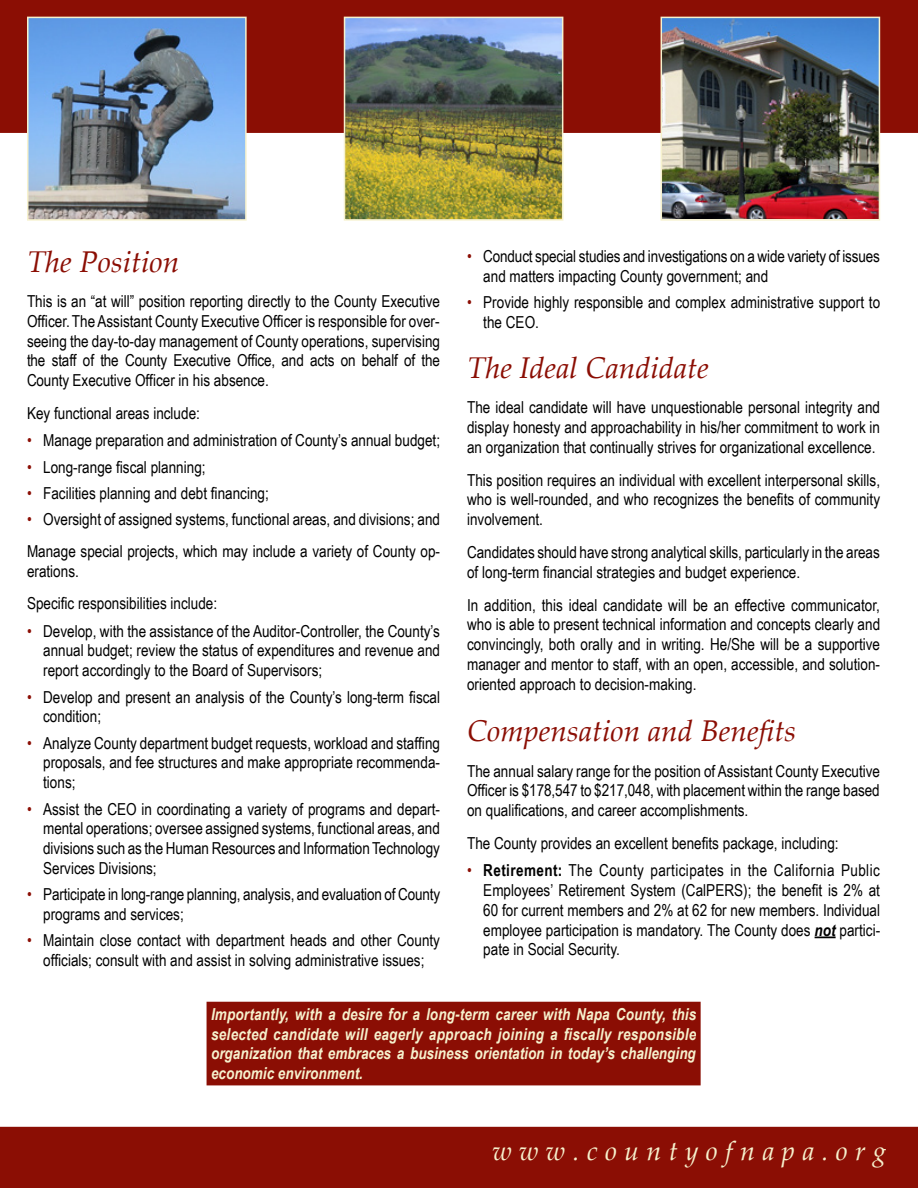
<style>
.page{position:relative;width:918px;height:1188px;background:#fff}
.page>*{position:absolute;margin:0;border:0;box-sizing:border-box;transform-origin:0 0}
.t1{font:italic 30px "Palatino Linotype";color:#8b0e04}
.t2{font:italic 27px "Palatino Linotype";letter-spacing:.27em;color:#f6f1cd}
.t3{font:16.5px/19.8px "Arial Narrow";color:#000;text-align:justify}
.t4{font:italic 700 16.5px/19.8px "Arial Narrow";color:#f6f1cd;text-align:justify}
.s1{color:#8b0e04}
.s2{font-weight:700}
.s3{font-weight:700;font-style:italic}
</style>
<div class="page">
<svg style="left:815px;top:937px;width:21px;height:1px"></svg>
<div style="left:209px;top:1004px;width:489px;height:79px;background:#8b0e04"></div>
<div style="left:207px;top:1002px;width:494px;height:83px;border:4px solid #8b0e04"></div>
<div style="left:0;top:0;width:918px;height:134px;background:#8b0e04"></div>
<div style="left:0;top:1126px;width:918px;height:62px;background:#8b0e04"></div>
<img style="left:664px;top:20px;width:213px;height:198px">
<div style="left:661px;top:17px;width:219px;height:204px;border:2px solid #f6f1cd"></div>
<img style="left:30px;top:20px;width:214px;height:198px">
<div style="left:27px;top:17px;width:220px;height:204px;border:2px solid #f6f1cd"></div>
<img style="left:347px;top:20px;width:213px;height:198px">
<div style="left:344px;top:17px;width:219px;height:204px;border:2px solid #f6f1cd"></div>
<h1 class="t1" style="left:27px;top:240px;width:154px">The Position</h1>
<p class="t3" style="left:27px;top:291px;width:415px">This is an “at will” position reporting directly to the County Executive Officer.The Assistant County Executive Officer is responsible for over&shy;seeing the day-to-day management of County operations, supervising the staff of the County Executive Office, and acts on behalf of the County Executive Officer in his absence.</p>
<p class="t3" style="left:27px;top:403px;width:174px">Key functional areas include:</p>
<p class="t3" style="left:27px;top:430px;width:415px"><span class="s1">•</span> Manage preparation and administration of County’s annual budget;</p>
<p class="t3" style="left:27px;top:456px;width:180px"><span class="s1">•</span> Long-range fiscal planning;</p>
<p class="t3" style="left:27px;top:482px;width:243px"><span class="s1">•</span> Facilities planning and debt financing;</p>
<p class="t3" style="left:27px;top:503px;width:415px;line-height:31.7px"><span class="s1">•</span> Oversight of assigned systems, functional areas, and divisions; and<br>Manage special projects, which may include a variety of County op-</p>
<p class="t3" style="left:27px;top:554px;width:192px;line-height:32.7px">erations.<br>Specific responsibilities include:</p>
<p class="t3" style="left:43px;top:620px;width:398px;text-indent:-16px"><span class="s1">•</span> Develop, with the assistance of the Auditor-Controller, the County’s annual budget; review the status of expenditures and revenue and report accordingly to the Board of Supervisors;</p>
<p class="t3" style="left:43px;top:686px;width:398px;text-indent:-16px"><span class="s1">•</span> Develop and present an analysis of the County’s long-term fiscal condition;</p>
<p class="t3" style="left:43px;top:732px;width:398px;text-indent:-16px"><span class="s1">•</span> Analyze County department budget requests, workload and staffing proposals, and fee structures and make appropriate recommenda&shy;tions;</p>
<p class="t3" style="left:43px;top:798px;width:398px;text-indent:-16px"><span class="s1">•</span> Assist the CEO in coordinating a variety of programs and depart&shy;mental operations; oversee assigned systems, functional areas, and divisions such as the Human Resources and Information Technology Services Divisions;</p>
<p class="t3" style="left:43px;top:884px;width:399px;text-indent:-16px"><span class="s1">•</span> Participate in long-range planning, analysis, and evaluation of County programs and services;</p>
<p class="t3" style="left:27px;top:930px;width:415px;text-align:center"><span class="s1">•</span> Maintain close contact with department heads and other County officials; consult with and assist in solving administrative issues;</p>
<p class="t3" style="left:483px;top:245px;width:398px;text-indent:-16px"><span class="s1">•</span> Conduct special studies and investigations on a wide variety of issues and matters impacting County government; and</p>
<p class="t3" style="left:483px;top:291px;width:398px;text-indent:-16px"><span class="s1">•</span> Provide highly responsible and complex administrative support to the CEO.</p>
<h1 class="t1" style="left:467px;top:346px;width:243px">The Ideal Candidate</h1>
<p class="t3" style="left:467px;top:397px;width:415px">The ideal candidate will have unquestionable personal integrity and display honesty and approachability in his/her commitment to work in an organization that continually strives for organizational excellence.</p>
<p class="t3" style="left:467px;top:469px;width:415px">This position requires an individual with excellent interpersonal skills, who is well-rounded, and who recognizes the benefits of community involvement.</p>
<p class="t3" style="left:467px;top:542px;width:414px">Candidates should have strong analytical skills, particularly in the areas of long-term financial strategies and budget experience.</p>
<p class="t3" style="left:467px;top:594px;width:415px">In addition, this ideal candidate will be an effective communicator, who is able to present technical information and concepts clearly and convincingly, both orally and in writing. He/She will be a supportive manager and mentor to staff, with an open, accessible, and solution&shy;oriented approach to decision-making.</p>
<h1 class="t1" style="left:467px;top:710px;width:331px">Compensation and Benefits</h1>
<p class="t3" style="left:467px;top:760px;width:415px">The annual salary range for the position of Assistant County Executive Officer is $178,547 to $217,048, with placement within the range based on qualifications, and career accomplishments.</p>
<p class="t3" style="left:467px;top:833px;width:373px">The County provides an excellent benefits package, including:</p>
<p class="t3" style="left:483px;top:860px;width:398px;text-indent:-16px"><span class="s1">•</span> <span class="s2">Retirement:</span> The County participates in the California Public Employees’ Retirement System (CalPERS); the benefit is 2% at 60 for current members and 2% at 62 for new members. Individual employee participation is mandatory. The County does <span class="s3">not</span> partici&shy;pate in Social Security.</p>
<p class="t4" style="left:211px;top:1003px;width:487px">Importantly, with a desire for a long-term career with Napa County, this selected candidate will eagerly approach joining a fiscally responsible organization that embraces a business orientation in today’s challenging economic environment.</p>
<h2 class="t2" style="left:492px;top:1132px;width:395px">www.countyofnapa.org</h2>
</div>
